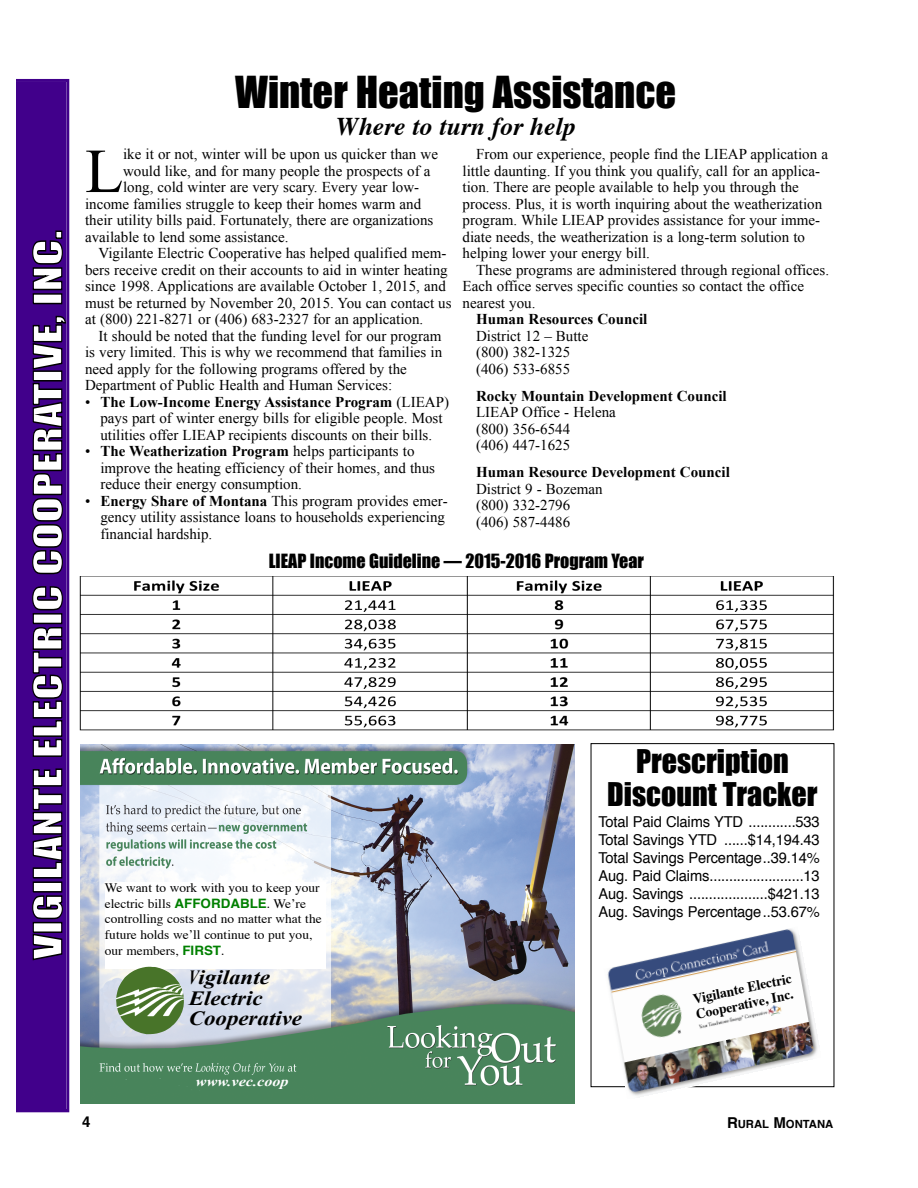
<style>
.page{position:relative;width:918px;height:1188px;background:#fff}
.page>*{position:absolute;margin:0;border:0;box-sizing:border-box;transform-origin:0 0}
.t1{font:62.55px "Times New Roman";color:#000}
.t2{font:40.5px "Impact";color:#000}
.t3{font:30px/33px "Impact";color:#000;text-align:center}
.t4{font:italic 700 25.5px "Times";color:#000}
.t5{font:italic 700 20.25px/20.2px "Times New Roman";color:#000;scale:.73 1}
.t6{font:18px "Impact";color:#000}
.t7{font:15px/16.5px "Times New Roman";color:#000}
.t8{font:condensed 15px/18px "Helvetica";letter-spacing:-.01em;color:#000;text-align:justify;scale:1.19 1}
.t9{font:700 15px "Times New Roman";color:#000}
.t10{font:700 15px "Helvetica";color:#000}
.t11{font:700 14.25px/15.5px "Times";color:#000;scale:.95 1}
.t12{font:italic 700 13.5px "Times New Roman";color:#fff;scale:1.19 1}
.t13{font:12.9px/15.9px "Times";color:#000}
.t14{font:700 11.25px "Helvetica";color:#000}
.s1{font-weight:700}
.s2{font-family:"Helvetica";font-weight:700;color:#008000}
.s3{font-size:15px}
</style>
<div class="page">
<div style="left:16px;top:79px;width:53px;height:1033px;background:#41008b"></div>
<svg style="left:29px;top:230px;width:41px;height:731px"></svg>
<img style="left:604px;top:929px;width:216px;height:167px">
<img style="left:79px;top:577px;width:755px;height:154px">
<img style="left:81px;top:744px;width:493px;height:359px">
<div style="left:105px;top:883px;width:220px;height:86px;background:#fff"></div>
<img style="left:116px;top:967px;width:68px;height:67px">
<h2 class="t2" style="left:235px;top:67px;width:443px">Winter Heating Assistance</h2>
<h3 class="t4" style="left:336px;top:116px;width:241px">Where to turn for help</h3>
<h1 class="t1" style="left:85px;top:136px;width:40px">L</h1>
<p class="t7" style="left:123px;top:146px;width:316px">ike it or not, winter will be upon us quicker than we</p>
<p class="t7" style="left:123px;top:162px;width:309px">would like, and for many people the prospects of a</p>
<p class="t7" style="left:123px;top:179px;width:298px">long, cold winter are very scary. Every year low-</p>
<p class="t7" style="left:85px;top:195px;width:338px">income families struggle to keep their homes warm and</p>
<p class="t7" style="left:85px;top:212px;width:350px">their utility bills paid. Fortunately, there are organizations</p>
<p class="t7" style="left:85px;top:228px;width:205px">available to lend some assistance.</p>
<p class="t7" style="left:99px;top:245px;width:349px">Vigilante Electric Cooperative has helped qualified mem-</p>
<p class="t7" style="left:85px;top:261px;width:364px">bers receive credit on their accounts to aid in winter heating</p>
<p class="t7" style="left:85px;top:278px;width:362px">since 1998. Applications are available October 1, 2015, and</p>
<p class="t7" style="left:85px;top:294px;width:368px">must be returned by November 20, 2015. You can contact us</p>
<p class="t7" style="left:85px;top:311px;width:340px">at (800) 221-8271 or (406) 683-2327 for an application.</p>
<p class="t7" style="left:99px;top:327px;width:344px">It should be noted that the funding level for our program</p>
<p class="t7" style="left:85px;top:344px;width:359px">is very limited. This is why we recommend that families in</p>
<p class="t7" style="left:85px;top:360px;width:323px">need apply for the following programs offered by the</p>
<p class="t7" style="left:85px;top:377px;width:309px">Department of Public Health and Human Services:</p>
<p class="t7" style="left:85px;top:393px;width:365px;text-align:center">• <span class="s1">The Low-Income Energy Assistance Program</span> (LIEAP) pays part of winter energy bills for eligible people. Most utilities offer LIEAP recipients discounts on their bills.</p>
<p class="t7" style="left:100px;top:443px;width:336px;text-indent:-15px">• <span class="s1">The Weatherization Program</span> helps participants to improve the heating efficiency of their homes, and thus reduce their energy consumption.</p>
<p class="t7" style="left:100px;top:492px;width:349px;text-indent:-15px">• <span class="s1">Energy Share of Montana</span> This program provides emer&shy;gency utility assistance loans to households experiencing financial hardship.</p>
<p class="t7" style="left:463px;top:146px;width:367px;text-indent:14px">From our experience, people find the LIEAP application a little daunting. If you think you qualify, call for an applica&shy;tion. There are people available to help you through the process. Plus, it is worth inquiring about the weatherization program. While LIEAP provides assistance for your imme&shy;diate needs, the weatherization is a long-term solution to helping lower your energy bill.</p>
<p class="t7" style="left:463px;top:261px;width:368px;text-indent:14px">These programs are administered through regional offices.<br>Each office serves specific counties so contact the office nearest you.</p>
<p class="t9" style="left:476px;top:311px;width:173px">Human Resources Council</p>
<p class="t7" style="left:476px;top:327px;width:114px">District 12 – Butte (800) 382-1325 (406) 533-6855</p>
<p class="t9" style="left:476px;top:387px;width:252px">Rocky Mountain Development Council</p>
<p class="t7" style="left:476px;top:404px;width:141px">LIEAP Office - Helena (800) 356-6544<br>(406) 447-1625</p>
<p class="t9" style="left:476px;top:464px;width:255px">Human Resource Development Council</p>
<p class="t7" style="left:476px;top:480px;width:128px">District 9 - Bozeman (800) 332-2796 (406) 587-4486</p>
<p class="t6" style="left:269px;top:550px;width:377px">LIEAP Income Guideline — 2015-2016 Program Year</p>
<p class="t13" style="left:105px;top:880px;width:218px">We want to work with you to keep your electric bills <span class="s2">AFFORDABLE</span>. We’re controlling costs and no matter what the future holds we’ll continue to put you, our members, <span class="s2">FIRST</span>.</p>
<h3 class="t5" style="left:189px;top:967px;width:157px">Vigilante<br>Electric<br>Cooperative</h3>
<p class="t12" style="left:196px;top:1074px;width:79px">www.vec.coop</p>
<h3 class="t3" style="left:607px;top:744px;width:212px">Prescription<br>Discount Tracker</h3>
<p class="t8" style="left:598px;top:814px;width:188px">Total Paid Claims YTD ............533<br>Total Savings YTD ......$14,194.43<br>Total Savings Percentage..39.14% Aug. Paid Claims........................13<br>Aug. Savings ....................$421.13<br>Aug. Savings Percentage..53.67%</p>
<p class="t11" style="left:691px;top:993px;width:108px;rotate:-12deg">Vigilante Electric<br>Cooperative, Inc.</p>
<p class="t10" style="left:82px;top:1116px;width:10px">4</p>
<p class="t14" style="left:727px;top:1119px;width:108px"><span class="s3">R</span>URAL <span class="s3">M</span>ONTANA</p>
</div>
